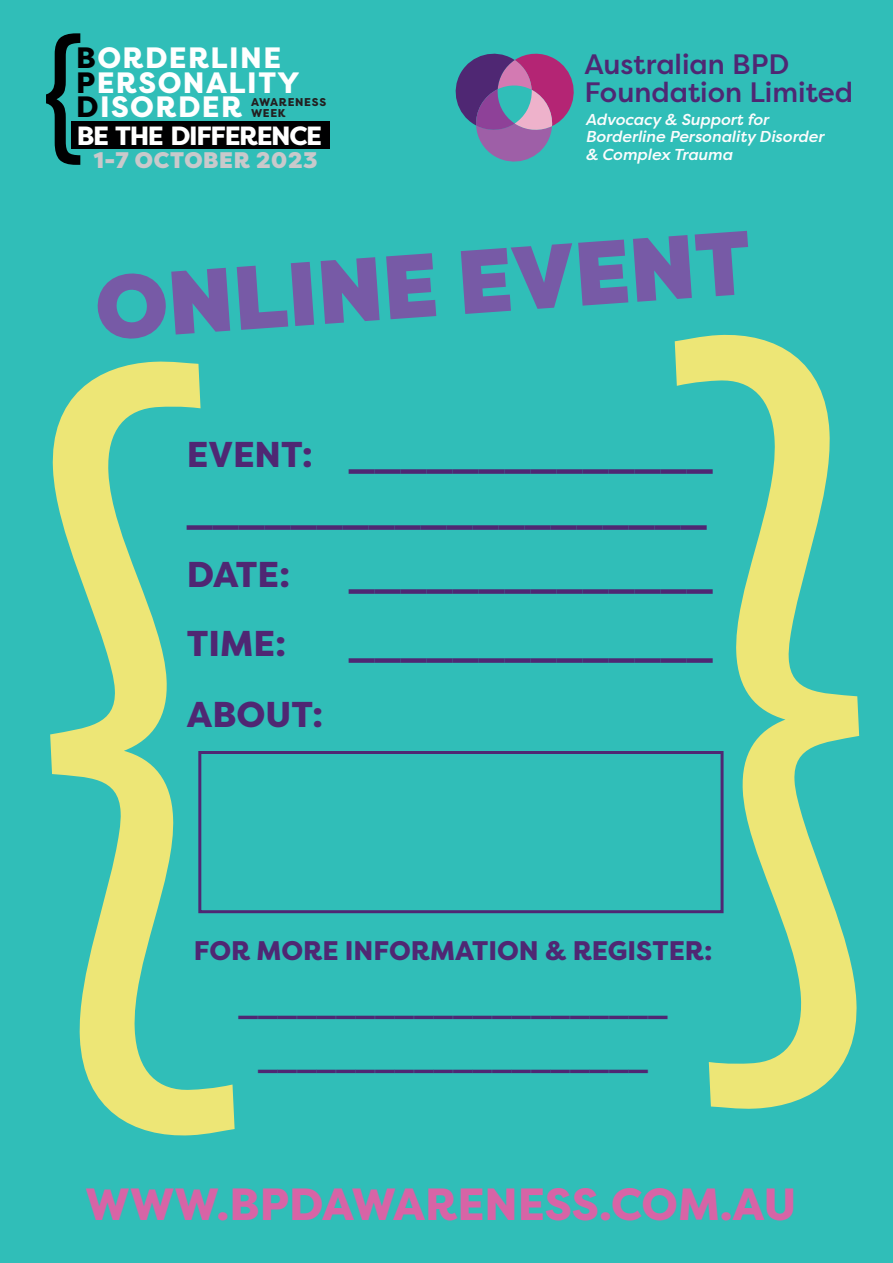
<style>
.page{position:relative;width:893px;height:1263px;background:#30beb8}
.page>*{position:absolute;margin:0;border:0;box-sizing:border-box;transform-origin:0 0}
.t1{font:900 90px "Filson Pro";color:#775aa6}
.t2{font:800 45px "Filson Pro";color:#d764a6}
.t3{font:800 35.85px/56.8px "Filson Pro";color:#4f2773}
.t4{font:800 29.4px/24.5px "Filson Pro";letter-spacing:.05em;color:#fff}
.t5{font:500 28.05px/28px "Filson Pro";color:#4f2773}
.t6{font:800 26.85px/53.8px "Filson Pro";color:#4f2773;text-align:center}
.t7{font:800 26.4px "Filson Pro";letter-spacing:-.05em;color:#fff}
.t8{font:900 22.5px "Filson Pro";letter-spacing:.03em;color:#c9c9cb}
.t9{font:italic 500 15.75px/17.5px "Filson Pro";color:#fbfcfd}
.t10{font:800 11.25px/11.6px "Filson Pro";letter-spacing:.065em;color:#231f20}
.s1{color:#000001}
</style>
<div class="page">
<svg style="left:50px;top:361px;width:185px;height:775px"></svg>
<svg style="left:675px;top:334px;width:185px;height:775px"></svg>
<div style="left:198px;top:751px;width:526px;height:162px;border:3px solid #4f2773"></div>
<div style="left:71px;top:122px;width:259px;height:27px;background:#000001"></div>
<svg style="left:46px;top:33px;width:34px;height:132px"></svg>
<svg style="left:455px;top:53px;width:119px;height:109px"></svg>
<p class="t4" style="left:76px;top:46px;width:225px"><span class="s1">B</span>ORDERLINE<br><span class="s1">P</span>ERSONALITY<br><span class="s1">D</span>ISORDER</p>
<p class="t7" style="left:77px;top:119px;width:247px">BE THE DIFFERENCE</p>
<p class="t8" style="left:94px;top:146px;width:225px">1-7 OCTOBER 2023</p>
<p class="t10" style="left:251px;top:96px;width:77px">AWARENESS<br>WEEK</p>
<p class="t5" style="left:584px;top:50px;width:270px">Australian BPD<br>Foundation Limited</p>
<p class="t9" style="left:585px;top:110px;width:240px">Advocacy &amp; Support for<br>Borderline Personality Disorder &amp; Complex Trauma</p>
<h1 class="t1" style="left:92px;top:252px;width:659px;rotate:-4deg">ONLINE EVENT</h1>
<p class="t3" style="left:187px;top:426px;width:528px">EVENT: ______________ ____________________</p>
<p class="t3" style="left:187px;top:547px;width:105px">DATE:</p>
<p class="t3" style="left:349px;top:547px;width:366px">______________</p>
<p class="t3" style="left:187px;top:615px;width:101px">TIME:</p>
<p class="t3" style="left:349px;top:615px;width:366px">______________</p>
<p class="t3" style="left:187px;top:687px;width:138px">ABOUT:</p>
<p class="t6" style="left:194px;top:925px;width:520px">FOR MORE INFORMATION &amp; REGISTER: ______________________ ____________________</p>
<p class="t2" style="left:85px;top:1176px;width:712px">WWW.BPDAWARENESS.COM.AU</p>
</div>
